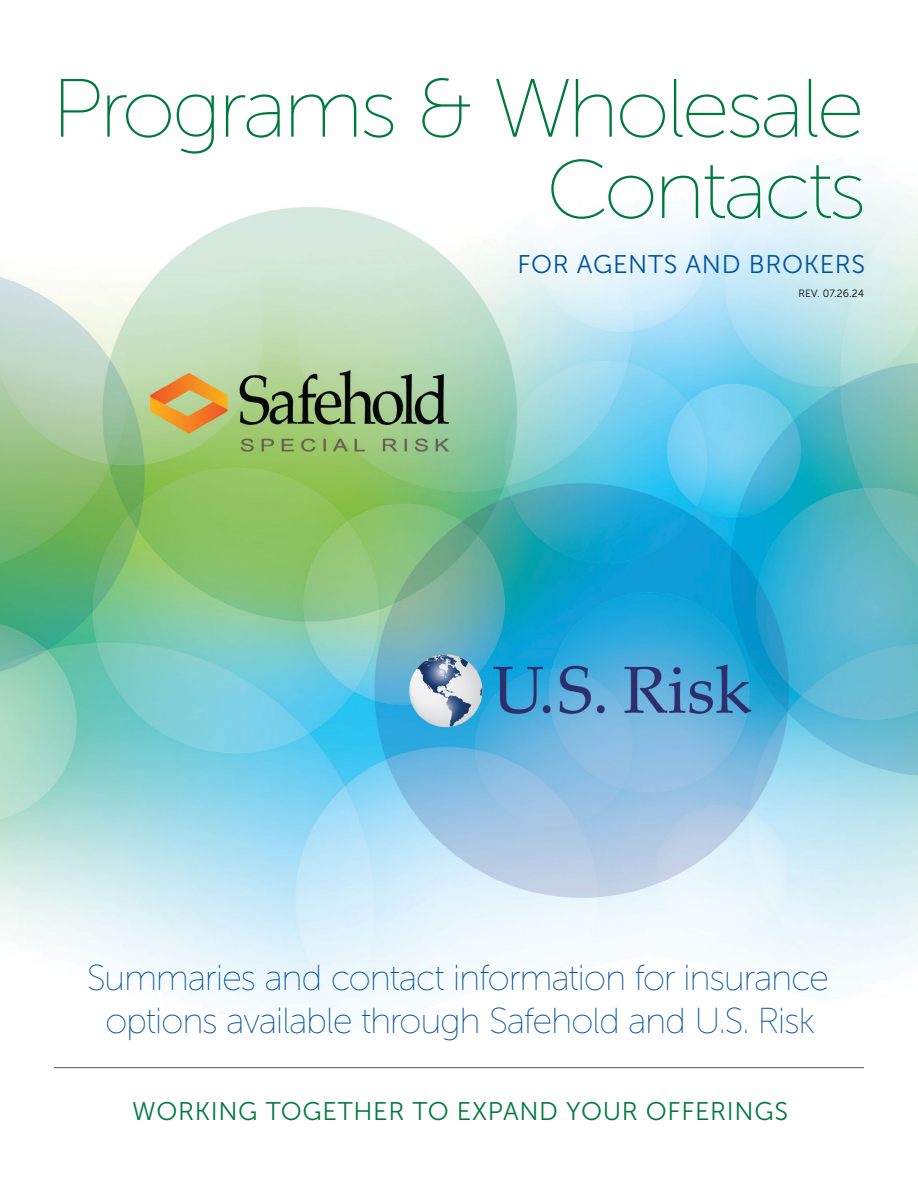
<style>
.page{position:relative;width:918px;height:1188px;background:#fff}
.page>*{position:absolute;margin:0;border:0;box-sizing:border-box;transform-origin:0 0}
.t1{font:300 82.5px/81.2px "Museo Sans Display";letter-spacing:-.01em;color:#00793f;text-align:right;scale:1.06 1}
.t2{font:300 36px/43.2px "Museo Sans Display";color:#00529c;text-align:center}
.t3{font:25.5px "Museo Sans 300";letter-spacing:.025em;color:#00793f}
.t4{font:25.5px "Museo Sans 300";letter-spacing:.025em;color:#00529c}
.t5{font:10.5px "Museo Sans 300";letter-spacing:.01em;color:#000}
</style>
<div class="page">
<img style="left:0;top:177px;width:918px;height:892px">
<hr style="left:54px;top:1067px;width:810px;height:1px;background:#58595b">
<h1 class="t1" style="left:53px;top:69px;width:768px">Programs &amp; Wholesale<br>Contacts</h1>
<p class="t4" style="left:517px;top:250px;width:349px">FOR AGENTS AND BROKERS</p>
<p class="t5" style="left:798px;top:287px;width:67px">REV. 07.26.24</p>
<p class="t2" style="left:87px;top:956px;width:742px">Summaries and contact information for insurance options available through Safehold and U.S. Risk</p>
<p class="t3" style="left:132px;top:1097px;width:657px">WORKING TOGETHER TO EXPAND YOUR OFFERINGS</p>
</div>
